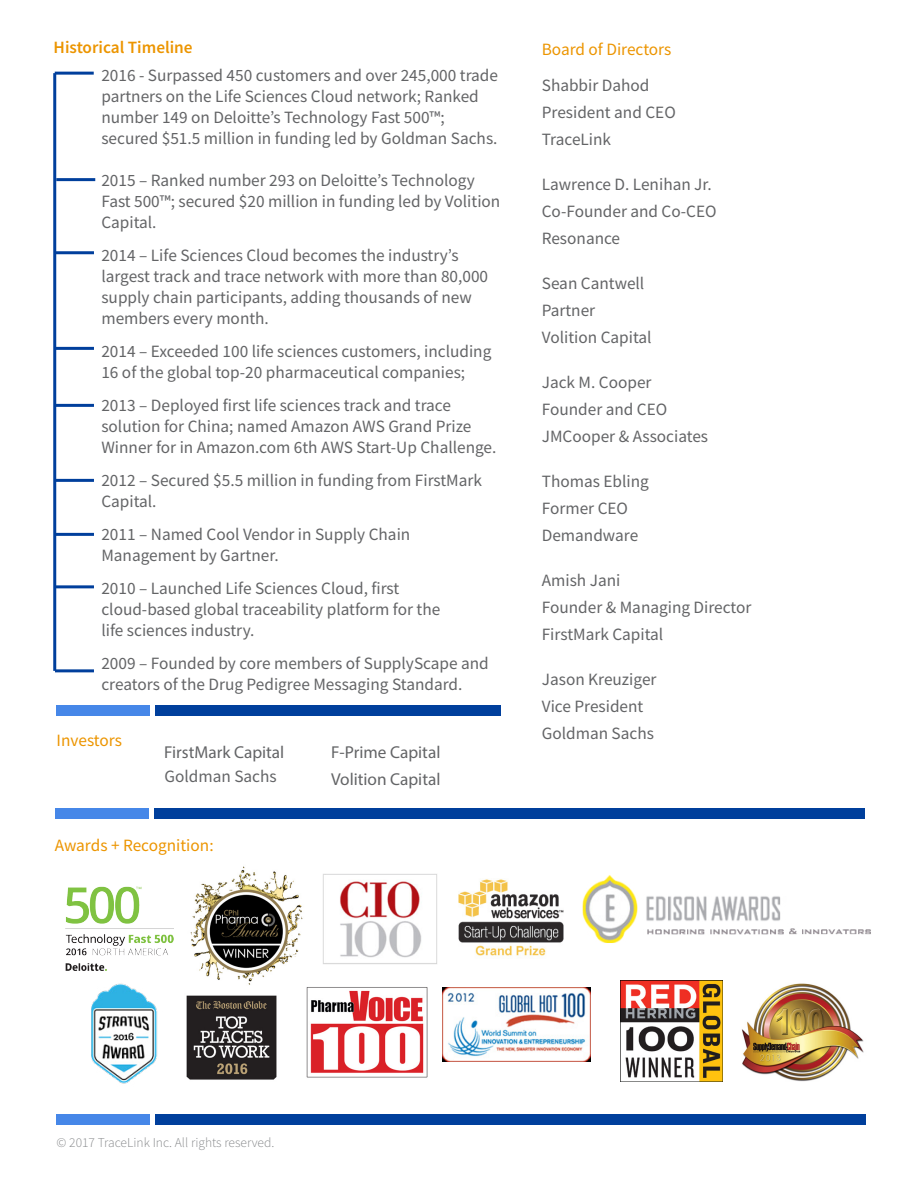
<style>
.page{position:relative;width:918px;height:1188px;background:#fff}
.page>*{position:absolute;margin:0;border:0;box-sizing:border-box;transform-origin:0 0}
.t1{font:17.25px/21px "Source Sans Pro";color:#636466}
.t2{font:17.25px/27px "Myriad Pro";color:#636466}
.t3{font:17.25px "Source Sans Pro";color:#ec9500}
.t4{font:600 17.25px "Source Sans Pro";color:#ec9500}
.t5{font:300 13.5px "Source Sans Pro";color:#888a8c}
</style>
<div class="page">
<img style="left:190px;top:866px;width:113px;height:119px">
<div style="left:154px;top:808px;width:711px;height:10px;background:#003f9c"></div>
<div style="left:55px;top:808px;width:93px;height:10px;background:#4687e8"></div>
<div style="left:155px;top:705px;width:345px;height:11px;background:#003f9c"></div>
<div style="left:56px;top:705px;width:94px;height:11px;background:#4687e8"></div>
<hr style="left:53px;top:73px;width:3px;height:598px;background:#003f9c">
<hr style="left:56px;top:178px;width:39px;height:3px;background:#003f9c">
<hr style="left:55px;top:251px;width:39px;height:3px;background:#003f9c">
<hr style="left:55px;top:347px;width:39px;height:3px;background:#003f9c">
<hr style="left:55px;top:404px;width:39px;height:3px;background:#003f9c">
<hr style="left:55px;top:479px;width:39px;height:3px;background:#003f9c">
<hr style="left:55px;top:533px;width:39px;height:3px;background:#003f9c">
<hr style="left:55px;top:585px;width:39px;height:3px;background:#003f9c">
<hr style="left:55px;top:669px;width:39px;height:3px;background:#003f9c">
<img style="left:459px;top:879px;width:105px;height:77px">
<img style="left:741px;top:983px;width:123px;height:99px">
<img style="left:323px;top:874px;width:114px;height:90px">
<img style="left:621px;top:980px;width:101px;height:102px">
<img style="left:300px;top:976px;width:128px;height:102px">
<img style="left:442px;top:988px;width:149px;height:74px">
<hr style="left:55px;top:72px;width:39px;height:3px;background:#003f9c">
<div style="left:155px;top:1114px;width:711px;height:10px;background:#003f9c"></div>
<div style="left:56px;top:1114px;width:94px;height:10px;background:#4687e8"></div>
<img style="left:91px;top:983px;width:66px;height:101px">
<img style="left:186px;top:995px;width:91px;height:85px">
<img style="left:65px;top:886px;width:109px;height:85px">
<img style="left:582px;top:875px;width:289px;height:68px">
<p class="t4" style="left:54px;top:36px;width:141px">Historical Timeline</p>
<p class="t1" style="left:101px;top:64px;width:398px">2016 - Surpassed 450 customers and over 245,000 trade partners on the Life Sciences Cloud network; Ranked number 149 on Deloitte’s Technology Fast 500™; secured $51.5 million in funding led by Goldman Sachs.</p>
<p class="t1" style="left:101px;top:169px;width:401px">2015 – Ranked number 293 on Deloitte’s Technology<br>Fast 500™; secured $20 million in funding led by Volition<br>Capital.</p>
<p class="t1" style="left:101px;top:244px;width:388px">2014 – Life Sciences Cloud becomes the industry’s largest track and trace network with more than 80,000 supply chain participants, adding thousands of new members every month.</p>
<p class="t1" style="left:101px;top:340px;width:392px">2014 – Exceeded 100 life sciences customers, including<br>16 of the global top-20 pharmaceutical companies;</p>
<p class="t1" style="left:101px;top:394px;width:397px">2013 – Deployed first life sciences track and trace solution for China; named Amazon AWS Grand Prize<br>Winner for in Amazon.com 6th AWS Start-Up Challenge.</p>
<p class="t1" style="left:101px;top:469px;width:382px">2012 – Secured $5.5 million in funding from FirstMark<br>Capital.</p>
<p class="t1" style="left:101px;top:523px;width:310px">2011 – Named Cool Vendor in Supply Chain<br>Management by Gartner.</p>
<p class="t1" style="left:101px;top:577px;width:341px">2010 – Launched Life Sciences Cloud, first cloud-based global traceability platform for the life sciences industry.</p>
<p class="t1" style="left:101px;top:652px;width:389px;line-height:21.6px">2009 – Founded by core members of SupplyScape and creators of the Drug Pedigree Messaging Standard.</p>
<p class="t3" style="left:57px;top:729px;width:67px">Investors</p>
<p class="t2" style="left:164px;top:738px;width:122px">FirstMark Capital</p>
<p class="t2" style="left:331px;top:738px;width:111px">F-Prime Capital<br>Volition Capital</p>
<p class="t1" style="left:165px;top:766px;width:114px">Goldman Sachs</p>
<p class="t3" style="left:55px;top:835px;width:160px">Awards + Recognition:</p>
<p class="t3" style="left:542px;top:38px;width:131px">Board of Directors</p>
<p class="t1" style="left:542px;top:71px;width:135px;line-height:27px">Shabbir Dahod<br>President and CEO<br>TraceLink</p>
<p class="t1" style="left:542px;top:170px;width:176px;line-height:27px">Lawrence D. Lenihan Jr.<br>Co-Founder and Co-CEO<br>Resonance</p>
<p class="t1" style="left:542px;top:269px;width:111px;line-height:27px">Sean Cantwell<br>Partner<br>Volition Capital</p>
<p class="t1" style="left:542px;top:368px;width:168px;line-height:27px">Jack M. Cooper<br>Founder and CEO<br>JMCooper &amp; Associates</p>
<p class="t1" style="left:542px;top:467px;width:109px;line-height:27px">Thomas Ebling<br>Former CEO<br>Demandware</p>
<p class="t1" style="left:542px;top:566px;width:211px;line-height:27px">Amish Jani<br>Founder &amp; Managing Director<br>FirstMark Capital</p>
<p class="t1" style="left:542px;top:665px;width:116px;line-height:27px">Jason Kreuziger<br>Vice President<br>Goldman Sachs</p>
<p class="t5" style="left:57px;top:1134px;width:219px">© 2017 TraceLink Inc. All rights reserved.</p>
</div>
